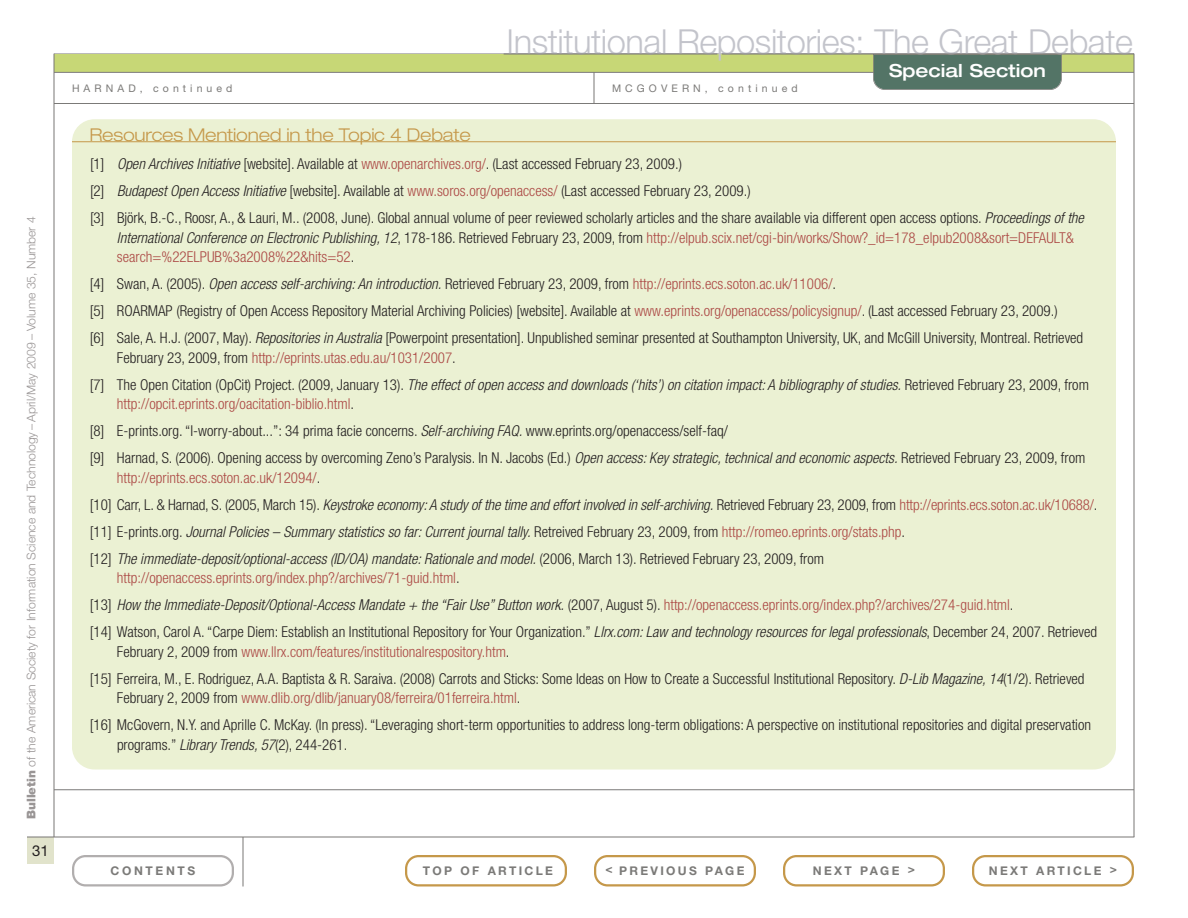
<style>
.page{position:relative;width:1188px;height:918px;background:#fff}
.page>*{position:absolute;margin:0;border:0;box-sizing:border-box;transform-origin:0 0}
.t1{font:300 34.5px "Helvetica Neue LT Std";letter-spacing:-.015em;color:#c3c4cb}
.t2{font:500 expanded 18px "Helvetica Neue LT Std";color:#fff}
.t3{font:300 expanded 17.7px "Helvetica Neue LT Std";letter-spacing:-.015em;color:#c5984a}
.t4{font:300 condensed 15px/27px "Helvetica Neue LT Std";color:#231f20}
.t5{font:italic 300 condensed 15px/27px "Helvetica Neue LT Std";color:#231f20}
.t6{font:300 condensed 15px/19.5px "Helvetica Neue LT Std";color:#ac4945}
.t7{font:15px "Helvetica Neue LT Std";color:#231f20}
.t8{font:300 12px "Helvetica Neue LT Std";letter-spacing:-.005em;color:#999595}
.t9{font:700 12px "Helvetica Neue LT Std";letter-spacing:.195em;color:#7b7a78}
.t10{font:700 12px "Helvetica Neue LT Std";letter-spacing:.22em;color:#7b7a78}
.t11{font:10.5px "Helvetica Neue LT Std";letter-spacing:.39em;color:#7b7a78}
.s1{font-weight:900}
.s2{font-style:italic}
.s3{color:#ac4945}
.s4{font-style:italic;color:#231f20}
.s5{color:#231f20}
.s6{font-style:normal;color:#ac4945}
.s7{font-style:normal}
</style>
<div class="page">
<hr style="left:54px;top:103px;width:1080px;height:1px;background:#7b7a78">
<div style="left:27px;top:837px;width:27px;height:27px;background:#e1e3cb"></div>
<div style="left:54px;top:54px;width:1080px;height:18px;background:#c7d776"></div>
<hr style="left:243px;top:837px;width:1px;height:49px;background:#797675">
<hr style="left:27px;top:837px;width:1107px;height:1px;background:#797675">
<hr style="left:54px;top:54px;width:1px;height:783px;background:#797675">
<hr style="left:1134px;top:54px;width:1px;height:783px;background:#797675">
<hr style="left:594px;top:72px;width:1px;height:32px;background:#797675">
<svg style="left:405px;top:855px;width:162px;height:31px"></svg>
<svg style="left:72px;top:855px;width:162px;height:31px"></svg>
<svg style="left:783px;top:855px;width:162px;height:31px"></svg>
<svg style="left:972px;top:855px;width:162px;height:31px"></svg>
<svg style="left:594px;top:855px;width:162px;height:31px"></svg>
<hr style="left:54px;top:72px;width:1080px;height:1px;background:#7b7a78">
<div style="left:873px;top:55px;width:189px;height:35px;background:#537466"></div>
<hr style="left:504px;top:54px;width:213px;height:1px;background:#797675">
<hr style="left:722px;top:54px;width:412px;height:1px;background:#797675">
<hr style="left:54px;top:789px;width:1080px;height:1px;background:#7b7a78">
<div style="left:72px;top:119px;width:1044px;height:651px;background:#ebf1d3;border-radius:22px"></div>
<hr style="left:72px;top:141px;width:1044px;height:1px;background:#c5984a">
<p class="t8" style="left:27px;top:819px;width:604px;rotate:-90deg"><span class="s1">Bulletin</span> of the American Society for Information Science and Technology – April/May 2009 – Volume 35, Number 4</p>
<p class="t7" style="left:32px;top:845px;width:18px">31</p>
<h1 class="t1" style="left:507px;top:29px;width:628px">Institutional Repositories: The Great Debate</h1>
<p class="t11" style="left:72px;top:85px;width:162px">HARNAD, continued</p>
<p class="t11" style="left:612px;top:85px;width:187px">MCGOVERN, continued</p>
<p class="t2" style="left:889px;top:64px;width:158px">Special Section</p>
<p class="t3" style="left:89px;top:129px;width:383px">Resources Mentioned in the Topic 4 Debate</p>
<p class="t4" style="left:90px;top:152px;width:996px">[1] <span class="s2">Open Archives Initiative</span> [website]. Available at <span class="s3">www.openarchives.org/</span>. (Last accessed February 23, 2009.)<br>[2] <span class="s2">Budapest Open Access Initiative</span> [website]. Available at <span class="s3">www.soros.org/openaccess/</span> (Last accessed February 23, 2009.)<br>[3] Björk, B.-C., Roosr, A., &amp; Lauri, M.. (2008, June). Global annual volume of peer reviewed scholarly articles and the share available via different open access options. <span class="s2">Proceedings of the</span></p>
<p class="t6" style="left:117px;top:229px;width:958px"><span class="s4">International Conference on Electronic Publishing, 12</span><span class="s5">, 178-186. Retrieved February 23, 2009, from</span> http://elpub.scix.net/cgi-bin/works/Show?_id=178_elpub2008&amp;sort=DEFAULT&amp; search=%22ELPUB%3a2008%22&amp;hits=52<span class="s5">.</span></p>
<p class="t4" style="left:90px;top:272px;width:995px">[4] Swan, A. (2005). <span class="s2">Open access self-archiving: An introduction.</span> Retrieved February 23, 2009, from <span class="s3">http://eprints.ecs.soton.ac.uk/11006/</span>.<br>[5] ROARMAP (Registry of Open Access Repository Material Archiving Policies) [website]. Available at <span class="s3">www.eprints.org/openaccess/policysignup/</span>. (Last accessed February 23, 2009.)<br>[6] Sale, A. H.J. (2007, May). <span class="s2">Repositories in Australia</span> [Powerpoint presentation]. Unpublished seminar presented at Southampton University, UK, and McGill University, Montreal. Retrieved</p>
<p class="t4" style="left:90px;top:345px;width:1000px;text-indent:27px">February 23, 2009, from <span class="s3">http://eprints.utas.edu.au/1031/2007</span>.<br>[7] The Open Citation (OpCit) Project. (2009, January 13). <span class="s2">The effect of open access and downloads (‘hits’) on citation impact: A bibliography of studies.</span> Retrieved February 23, 2009, from</p>
<p class="t4" style="left:90px;top:392px;width:997px;text-indent:27px"><span class="s3">http://opcit.eprints.org/oacitation-biblio.html</span>.<br>[8] E-prints.org. “I-worry-about...”: 34 prima facie concerns. <span class="s2">Self-archiving FAQ.</span> www.eprints.org/openaccess/self-faq/<br>[9] Harnad, S. (2006). Opening access by overcoming Zeno’s Paralysis. In N. Jacobs (Ed.) <span class="s2">Open access: Key strategic, technical and economic aspects.</span> Retrieved February 23, 2009, from</p>
<p class="t5" style="left:90px;top:465px;width:1009px;text-indent:27px"><span class="s6">http://eprints.ecs.soton.ac.uk/12094/</span><span class="s7">.<br>[10] Carr, L. &amp; Harnad, S. (2005, March 15).</span> Keystroke economy: A study of the time and effort involved in self-archiving. <span class="s7">Retrieved February 23, 2009, from</span> <span class="s6">http://eprints.ecs.soton.ac.uk/10688/</span><span class="s7">. [11] E-prints.org.</span> Journal Policies – Summary statistics so far: Current journal tally. <span class="s7">Retreived February 23, 2009, from</span> <span class="s6">http://romeo.eprints.org/stats.php</span><span class="s7">.<br>[12]</span> The immediate-deposit/optional-access (ID/OA) mandate: Rationale and model. <span class="s7">(2006, March 13). Retrieved February 23, 2009, from</span></p>
<p class="t4" style="left:90px;top:566px;width:1009px;text-indent:27px"><span class="s3">http://openaccess.eprints.org/index.php?/archives/71-guid.html</span>.<br>[13] <span class="s2">How the Immediate-Deposit/Optional-Access Mandate + the “Fair Use” Button work.</span> (2007, August 5). <span class="s3">http://openaccess.eprints.org/index.php?/archives/274-guid.html</span>.<br>[14] Watson, Carol A. “Carpe Diem: Establish an Institutional Repository for Your Organization.” <span class="s2">Llrx.com: Law and technology resources for legal professionals</span>, December 24, 2007. Retrieved</p>
<p class="t4" style="left:90px;top:639px;width:996px;text-indent:27px">February 2, 2009 from <span class="s3">www.llrx.com/features/institutionalrespository.htm</span>.<br>[15] Ferreira, M., E. Rodriguez, A.A. Baptista &amp; R. Saraiva. (2008) Carrots and Sticks: Some Ideas on How to Create a Successful Institutional Repository. <span class="s2">D-Lib Magazine, 14</span>(1/2). Retrieved</p>
<p class="t4" style="left:90px;top:686px;width:1003px;text-indent:27px">February 2, 2009 from <span class="s3">www.dlib.org/dlib/january08/ferreira/01ferreira.html</span>.<br>[16] McGovern, N.Y. and Aprille C. McKay. (In press). “Leveraging short-term opportunities to address long-term obligations: A perspective on institutional repositories and digital preservation</p>
<p class="t4" style="left:117px;top:732px;width:232px">programs.” <span class="s2">Library Trends, 57</span>(2), 244-261.</p>
<p class="t10" style="left:111px;top:866px;width:86px">CONTENTS</p>
<p class="t9" style="left:423px;top:866px;width:132px">TOP OF ARTICLE</p>
<p class="t9" style="left:606px;top:866px;width:140px">&lt; PREVIOUS PAGE</p>
<p class="t9" style="left:813px;top:866px;width:104px">NEXT PAGE &gt;</p>
<p class="t9" style="left:989px;top:866px;width:130px">NEXT ARTICLE &gt;</p>
</div>
